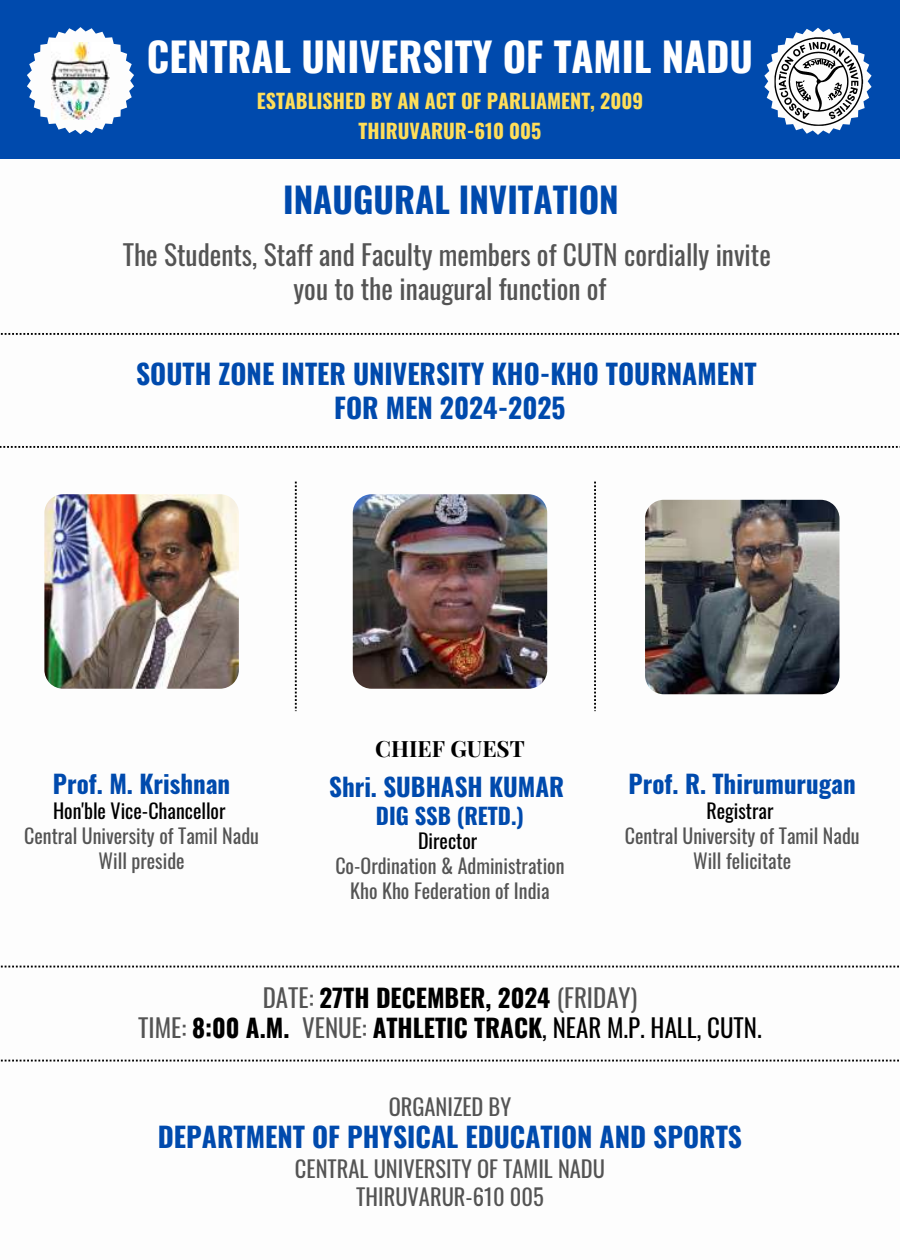
<style>
.page{position:relative;width:900px;height:1260px;background:#fff}
.page>*{position:absolute;margin:0;border:0;box-sizing:border-box;transform-origin:0 0}
.t1{font:700 40px "Oswald";color:#fff}
.t2{font:700 35px "Oswald";color:#004aad}
.t3{font:700 27.5px/33.8px "Oswald";color:#004aad;text-align:center}
.t4{font:27.5px/33.8px "Oswald";color:#545454;text-align:center}
.t5{font:700 25px/30px "Oswald";color:#000;text-align:center}
.t6{font:700 25px "Oswald";color:#004aad}
.t7{font:22.5px/28px "Oswald";color:#545454;text-align:center}
.t8{font:700 22.5px "Oswald";color:#004aad}
.t9{font:700 22.5px "Playfair Display";color:#000}
.t10{font:20px/25px "Oswald";color:#545454;text-align:center}
.t11{font:700 20px/29.5px "Oswald";color:#ffde59;text-align:center}
.t12{font:20px "Oswald";color:#000}
.s1{font-weight:400;color:#545454}
.s2{font-weight:400}
</style>
<div class="page">
<div style="left:0;top:0;width:900px;height:159px;background:#004aad"></div>
<svg style="left:27px;top:27px;width:107px;height:107px"></svg>
<img style="left:52px;top:42px;width:58px;height:77px">
<svg style="left:1px;top:333px;width:898px;height:2px"></svg>
<svg style="left:0;top:446px;width:900px;height:2px"></svg>
<svg style="left:1px;top:966px;width:898px;height:1px"></svg>
<svg style="left:1px;top:1060px;width:898px;height:2px"></svg>
<svg style="left:295px;top:482px;width:2px;height:229px"></svg>
<svg style="left:594px;top:482px;width:2px;height:229px"></svg>
<img style="left:44px;top:494px;width:195px;height:195px">
<img style="left:353px;top:494px;width:194px;height:195px">
<img style="left:645px;top:500px;width:194px;height:194px">
<svg style="left:764px;top:28px;width:108px;height:107px"></svg>
<h1 class="t1" style="left:147px;top:25px;width:608px">CENTRAL UNIVERSITY OF TAMIL NADU</h1>
<p class="t11" style="left:257px;top:86px;width:388px">ESTABLISHED BY AN ACT OF PARLIAMENT, 2009<br>THIRUVARUR-610 005</p>
<h2 class="t2" style="left:283px;top:172px;width:337px">INAUGURAL INVITATION</h2>
<h3 class="t4" style="left:123px;top:237px;width:650px">The Students, Staff and Faculty members of CUTN cordially invite you to the inaugural function of</h3>
<h3 class="t3" style="left:136px;top:356px;width:622px">SOUTH ZONE INTER UNIVERSITY KHO-KHO TOURNAMENT<br>FOR MEN 2024-2025</h3>
<p class="t6" style="left:53px;top:764px;width:179px">Prof. M. Krishnan</p>
<p class="t12" style="left:53px;top:795px;width:174px">Hon'ble Vice-Chancellor</p>
<p class="t10" style="left:24px;top:823px;width:236px">Central University of Tamil Nadu<br>Will preside</p>
<p class="t9" style="left:375px;top:733px;width:151px">CHIEF GUEST</p>
<p class="t6" style="left:329px;top:767px;width:237px">Shri. SUBHASH KUMAR</p>
<p class="t8" style="left:376px;top:798px;width:149px">DIG SSB (RETD.)</p>
<p class="t12" style="left:418px;top:825px;width:61px">Director</p>
<p class="t10" style="left:335px;top:852px;width:231px">Co-Ordination &amp; Administration<br>Kho Kho Federation of India</p>
<p class="t6" style="left:629px;top:764px;width:229px">Prof. R. Thirumurugan</p>
<p class="t12" style="left:706px;top:795px;width:69px">Registrar</p>
<p class="t10" style="left:625px;top:823px;width:236px">Central University of Tamil Nadu<br>Will felicitate</p>
<p class="t5" style="left:138px;top:982px;width:625px"><span class="s1">DATE:</span> 27TH DECEMBER, 2024 <span class="s1">(FRIDAY)<br>TIME:</span> 8:00 A.M. <span class="s1">VENUE:</span> ATHLETIC TRACK<span class="s2">, NEAR M.P. HALL, CUTN.</span></p>
<p class="t7" style="left:389px;top:1092px;width:124px">ORGANIZED BY</p>
<h3 class="t3" style="left:158px;top:1119px;width:586px">DEPARTMENT OF PHYSICAL EDUCATION AND SPORTS</h3>
<p class="t7" style="left:295px;top:1154px;width:312px">CENTRAL UNIVERSITY OF TAMIL NADU<br>THIRUVARUR-610 005</p>
</div>
